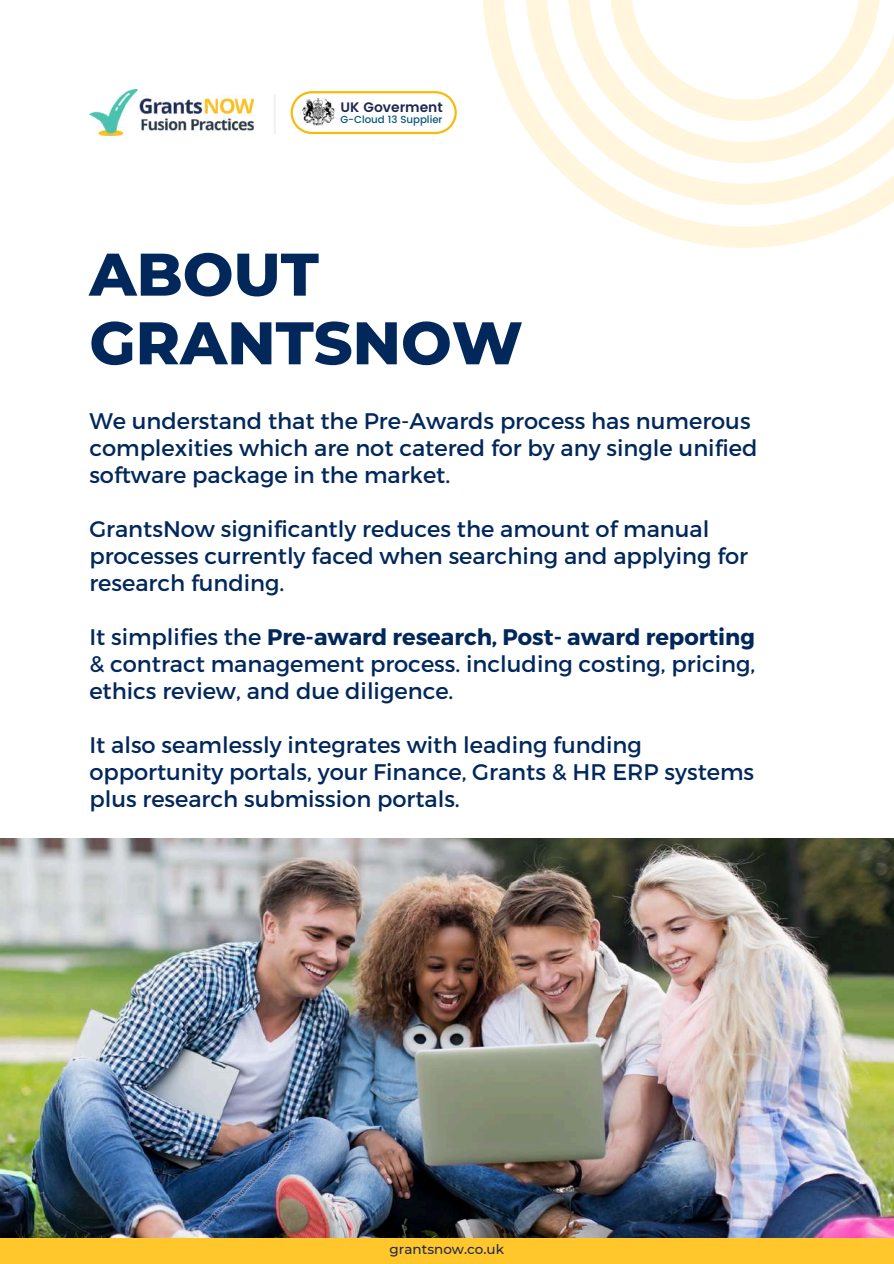
<style>
.page{position:relative;width:894px;height:1264px;background:#fff}
.page>*{position:absolute;margin:0;border:0;box-sizing:border-box;transform-origin:0 0}
.t1{font:800 60px/68.7px "Montserrat";color:#02285b}
.t2{font:22.5px/27px "Montserrat";color:#02285b}
.t3{font:600 13.65px "Poppins";color:#1e284f}
.t4{font:500 13.5px "Montserrat";color:#1e284f}
.t5{font:500 10.2px "Poppins";color:#05557b}
.s1{font-weight:700}
</style>
<div class="page">
<img style="left:0;top:838px;width:893px;height:400px">
<svg style="left:483px;top:0;width:405px;height:248px"></svg>
<svg style="left:525px;top:0;width:368px;height:205px"></svg>
<svg style="left:567px;top:0;width:326px;height:163px"></svg>
<svg style="left:609px;top:0;width:271px;height:121px"></svg>
<img style="left:89px;top:89px;width:165px;height:46px">
<div style="left:0;top:1238px;width:893px;height:25px;background:#ffc72c"></div>
<svg style="left:290px;top:91px;width:166px;height:43px"></svg>
<img style="left:299px;top:98px;width:37px;height:31px">
<hr style="left:273px;top:94px;width:3px;height:40px;background:#f2f2f2">
<p class="t3" style="left:340px;top:99px;width:104px">UK Goverment</p>
<p class="t5" style="left:340px;top:113px;width:104px">G-Cloud 13 Supplier</p>
<h1 class="t1" style="left:89px;top:240px;width:435px">ABOUT<br>GRANTSNOW</h1>
<p class="t2" style="left:89px;top:406px;width:669px">We understand that the Pre-Awards process has numerous complexities which are not catered for by any single unified software package in the market.</p>
<p class="t2" style="left:89px;top:514px;width:660px">GrantsNow significantly reduces the amount of manual processes currently faced when searching and applying for research funding.</p>
<p class="t2" style="left:89px;top:622px;width:667px;text-align:justify">It simplifies the <span class="s1">Pre-award research, Post- award reporting </span>&amp; contract management process. including costing, pricing, ethics review, and due diligence.</p>
<p class="t2" style="left:89px;top:730px;width:666px">It also seamlessly integrates with leading funding opportunity portals, your Finance, Grants &amp; HR ERP systems plus research submission portals.</p>
<p class="t4" style="left:389px;top:1240px;width:116px">grantsnow.co.uk</p>
</div>
